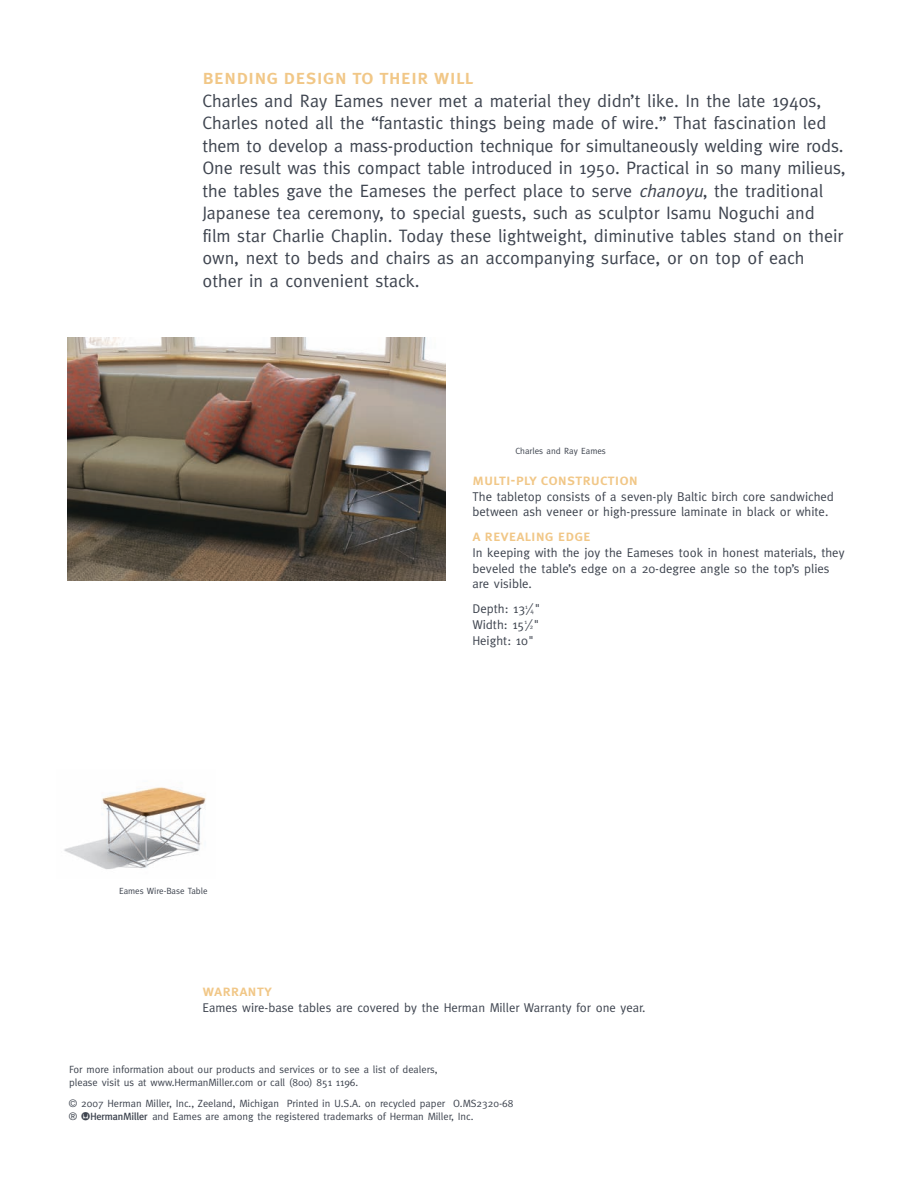
<style>
.page{position:relative;width:918px;height:1188px;background:#fff}
.page>*{position:absolute;margin:0;border:0;box-sizing:border-box;transform-origin:0 0}
.t1{font:21px "Meta Plus Medium Caps";color:#f1c787}
.t2{font:18px/22.5px "Meta";color:#3e444f}
.t3{font:15.75px "Meta Plus Medium Caps";color:#f1c787}
.t4{font:12.75px/15.8px "Meta";color:#3e444f}
.t5{font:10.5px/12.8px "Meta";color:#3e444f}
.t6{font:9px "Meta";color:#3e444f}
.s1{font-style:italic}
.s2{font-size:6.3px}
.s3{font-family:"Herman Miller Logo Micro"}
</style>
<div class="page">
<img style="left:64px;top:787px;width:142px;height:83px">
<img style="left:68px;top:338px;width:378px;height:242px">
<p class="t1" style="left:202px;top:64px;width:272px">bending design to their will</p>
<p class="t2" style="left:202px;top:89px;width:645px">Charles and Ray Eames never met a material they didn’t like. In the late 1940s, Charles noted all the “fantastic things being made of wire.” That fascination led them to develop a mass-production technique for simultaneously welding wire rods.<br>One result was this compact table introduced in 1950. Practical in so many milieus, the tables gave the Eameses the perfect place to serve <span class="s1">chanoyu</span>, the traditional Japanese tea ceremony, to special guests, such as sculptor Isamu Noguchi and film star Charlie Chaplin. Today these lightweight, diminutive tables stand on their own, next to beds and chairs as an accompanying surface, or on top of each other in a convenient stack.</p>
<p class="t6" style="left:515px;top:446px;width:92px">Charles and Ray Eames</p>
<p class="t6" style="left:119px;top:885px;width:90px">Eames Wire-Base Table</p>
<p class="t3" style="left:472px;top:470px;width:167px">multi-ply construction</p>
<p class="t4" style="left:472px;top:488px;width:363px">The tabletop consists of a seven-ply Baltic birch core sandwiched between ash veneer or high-pressure laminate in black or white.</p>
<p class="t3" style="left:472px;top:526px;width:120px">a revealing edge</p>
<p class="t4" style="left:472px;top:545px;width:374px">In keeping with the joy the Eameses took in honest materials, they beveled the table’s edge on a 20-degree angle so the top’s plies are visible.</p>
<p class="t4" style="left:472px;top:601px;width:70px;text-align:justify">Depth: 13<sup>1</sup>⁄<span class="s2">4</span>" Width: 15<sup>1</sup>⁄<span class="s2">2</span>" Height: 10"</p>
<p class="t3" style="left:202px;top:982px;width:71px">warranty</p>
<p class="t4" style="left:202px;top:1000px;width:445px">Eames wire-base tables are covered by the Herman Miller Warranty for one year.</p>
<p class="t5" style="left:69px;top:1063px;width:370px">For more information about our products and services or to see a list of dealers, please visit us at www.HermanMiller.com or call (800) 851 1196.</p>
<p class="t5" style="left:69px;top:1097px;width:446px">© 2007 Herman Miller, Inc., Zeeland, Michigan Printed in U.S.A. on recycled paper O.MS2320-68 ® <span class="s3">L</span> and Eames are among the registered trademarks of Herman Miller, Inc.</p>
</div>
